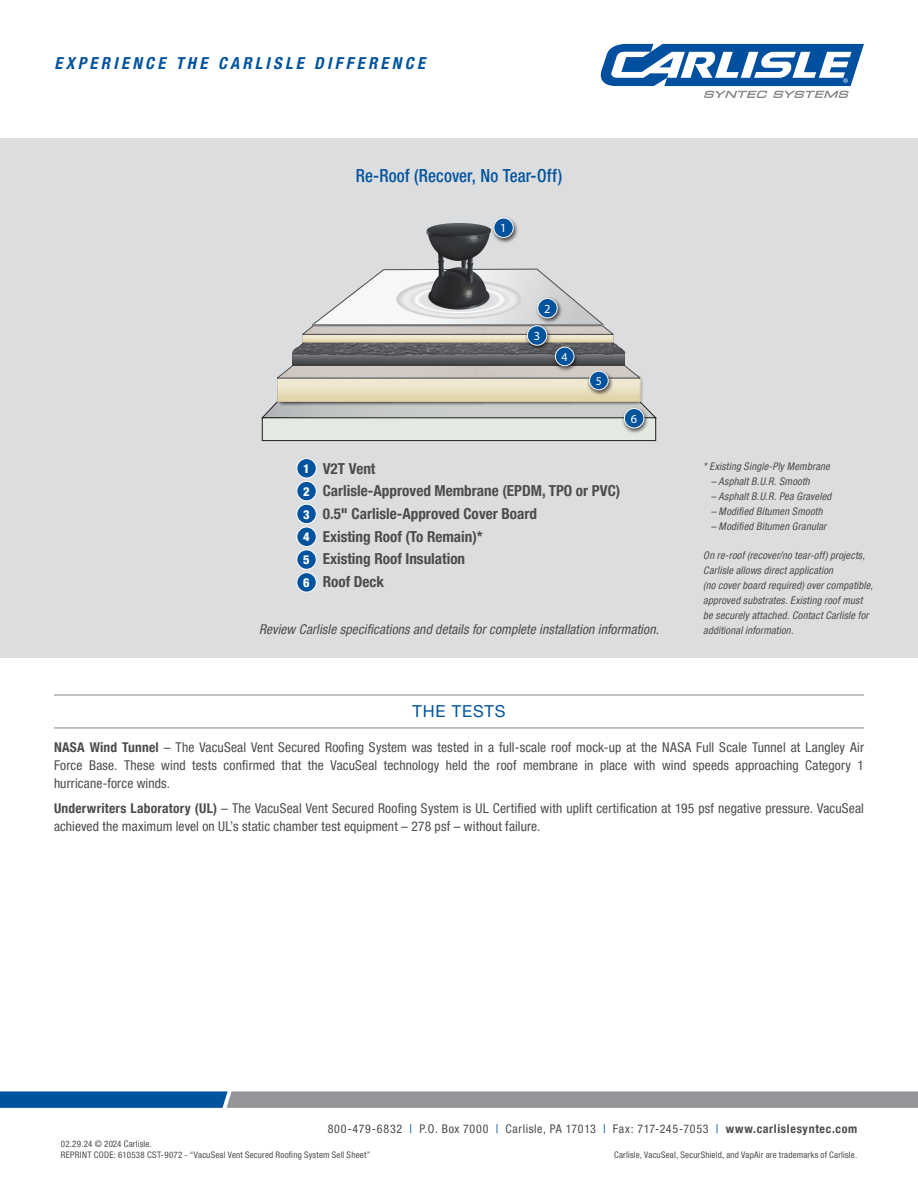
<style>
.page{position:relative;width:918px;height:1188px;background:#fff}
.page>*{position:absolute;margin:0;border:0;box-sizing:border-box;transform-origin:0 0}
.t1{font:500 condensed 18px "Helvetica Neue LT Pro";letter-spacing:.01em;color:#01539e;scale:.95 1}
.t2{font:italic 700 condensed 16.5px "Helvetica Neue LT Pro";letter-spacing:.205em;color:#01539e}
.t3{font:16.5px "Helvetica Neue LT Pro";letter-spacing:.05em;color:#01539e}
.t4{font:700 condensed 15.15px/22.8px "Helvetica Neue LT Pro";color:#4b4c4d}
.t5{font:condensed 13.5px/18px "Helvetica Neue LT Pro";letter-spacing:.01em;color:#4b4c4d;text-align:justify}
.t6{font:italic condensed 13.5px "Helvetica Neue LT Pro";letter-spacing:.01em;color:#4b4c4d}
.t7{font:800 condensed 12.45px/22.8px "Helvetica Neue LT Pro";color:#fff;text-align:justify}
.t8{font:800 condensed 12.45px "Helvetica Neue";color:#fff}
.t9{font:condensed 12px "Helvetica Neue LT Pro";letter-spacing:.05em;color:#4b4c4d}
.t10{font:800 condensed 12px "Helvetica Neue";color:#fff}
.t11{font:italic condensed 10.5px/15px "Helvetica Neue LT Pro";letter-spacing:.015em;color:#4b4c4d}
.t12{font:condensed 9px "Helvetica Neue LT Pro";letter-spacing:.02em;color:#4b4c4d}
.s1{font-weight:700}
.s2{color:#01539e}
</style>
<div class="page">
<div style="left:0;top:138px;width:918px;height:520px;background:#dcdddf"></div>
<hr style="left:54px;top:694px;width:810px;height:2px;background:#939598">
<hr style="left:54px;top:727px;width:810px;height:2px;background:#939598">
<svg style="left:0;top:1091px;width:918px;height:17px;background:#74899d"></svg>
<svg style="left:601px;top:44px;width:263px;height:54px"></svg>
<div style="left:262px;top:418px;width:394px;height:23px;background:#e5e9e3"></div>
<div style="left:262px;top:418px;width:394px;height:23px;border:1px solid #201d1e"></div>
<svg style="left:262px;top:223px;width:394px;height:199px"></svg>
<img style="left:489px;top:217px;width:31px;height:28px">
<div style="left:494px;top:218px;width:19px;height:19px;background:#01539e;border-radius:50%"></div>
<div style="left:493px;top:218px;width:21px;height:20px;border:1px solid #fff;border-radius:50%"></div>
<img style="left:533px;top:294px;width:31px;height:31px">
<div style="left:538px;top:298px;width:19px;height:20px;background:#01539e;border-radius:50%"></div>
<div style="left:537px;top:298px;width:21px;height:20px;border:1px solid #fff;border-radius:50%"></div>
<img style="left:523px;top:322px;width:31px;height:31px">
<div style="left:527px;top:326px;width:20px;height:19px;background:#01539e;border-radius:50%"></div>
<div style="left:527px;top:325px;width:20px;height:21px;border:1px solid #fff;border-radius:50%"></div>
<div style="left:297px;top:459px;width:19px;height:19px;background:#01539e;border-radius:50%"></div>
<div style="left:296px;top:458px;width:21px;height:21px;border:1px solid #fff;border-radius:50%"></div>
<div style="left:297px;top:481px;width:19px;height:20px;background:#01539e;border-radius:50%"></div>
<div style="left:296px;top:481px;width:21px;height:20px;border:1px solid #fff;border-radius:50%"></div>
<div style="left:297px;top:504px;width:19px;height:20px;background:#01539e;border-radius:50%"></div>
<div style="left:296px;top:504px;width:21px;height:20px;border:1px solid #fff;border-radius:50%"></div>
<div style="left:297px;top:527px;width:19px;height:19px;background:#01539e;border-radius:50%"></div>
<div style="left:296px;top:527px;width:21px;height:20px;border:1px solid #fff;border-radius:50%"></div>
<div style="left:297px;top:550px;width:19px;height:19px;background:#01539e;border-radius:50%"></div>
<div style="left:296px;top:549px;width:21px;height:21px;border:1px solid #fff;border-radius:50%"></div>
<div style="left:297px;top:573px;width:19px;height:19px;background:#01539e;border-radius:50%"></div>
<div style="left:296px;top:572px;width:21px;height:21px;border:1px solid #fff;border-radius:50%"></div>
<img style="left:551px;top:343px;width:30px;height:30px">
<div style="left:555px;top:347px;width:19px;height:19px;background:#01539e;border-radius:50%"></div>
<div style="left:555px;top:347px;width:20px;height:19px;border:1px solid #fff;border-radius:50%"></div>
<img style="left:585px;top:367px;width:30px;height:30px">
<div style="left:590px;top:371px;width:18px;height:19px;background:#01539e;border-radius:50%"></div>
<div style="left:589px;top:371px;width:20px;height:19px;border:1px solid #fff;border-radius:50%"></div>
<img style="left:620px;top:405px;width:31px;height:28px">
<div style="left:624px;top:409px;width:20px;height:19px;background:#01539e;border-radius:50%"></div>
<div style="left:624px;top:408px;width:20px;height:20px;border:1px solid #fff;border-radius:50%"></div>
<p class="t2" style="left:54px;top:53px;width:372px">EXPERIENCE THE CARLISLE DIFFERENCE</p>
<p class="t1" style="left:356px;top:165px;width:219px">Re-Roof (Recover, No Tear-Off)</p>
<p class="t8" style="left:500px;top:221px;width:8px">1</p>
<p class="t8" style="left:544px;top:301px;width:8px">2</p>
<p class="t8" style="left:534px;top:328px;width:8px">3</p>
<p class="t10" style="left:562px;top:350px;width:8px">4</p>
<p class="t10" style="left:596px;top:374px;width:8px">5</p>
<p class="t8" style="left:631px;top:411px;width:8px">6</p>
<p class="t7" style="left:303px;top:457px;width:8px">1<br>2<br>3<br>4<br>5<br>6</p>
<p class="t4" style="left:323px;top:457px;width:299px">V2T Vent<br>Carlisle-Approved Membrane (EPDM, TPO or PVC)<br>0.5" Carlisle-Approved Cover Board<br>Existing Roof (To Remain)*<br>Existing Roof Insulation<br>Roof Deck</p>
<p class="t6" style="left:259px;top:621px;width:401px">Review Carlisle specifications and details for complete installation information.</p>
<p class="t3" style="left:413px;top:701px;width:94px">THE TESTS</p>
<p class="t11" style="left:703px;top:459px;width:128px">* Existing Single-Ply Membrane</p>
<p class="t11" style="left:711px;top:474px;width:101px">– Asphalt B.U.R. Smooth</p>
<p class="t11" style="left:711px;top:489px;width:122px">– Asphalt B.U.R. Pea Graveled</p>
<p class="t11" style="left:711px;top:504px;width:113px">– Modified Bitumen Smooth</p>
<p class="t11" style="left:711px;top:519px;width:117px">– Modified Bitumen Granular</p>
<p class="t11" style="left:703px;top:548px;width:171px">On re-roof (recover/no tear-off) projects, Carlisle allows direct application<br>(no cover board required) over compatible, approved substrates. Existing roof must be securely attached. Contact Carlisle for additional information.</p>
<p class="t5" style="left:54px;top:738px;width:812px"><span class="s1">NASA Wind Tunnel</span> – The VacuSeal Vent Secured Roofing System was tested in a full-scale roof mock-up at the NASA Full Scale Tunnel at Langley Air Force Base. These wind tests confirmed that the VacuSeal technology held the roof membrane in place with wind speeds approaching Category 1 hurricane-force winds.</p>
<p class="t5" style="left:54px;top:799px;width:811px"><span class="s1">Underwriters Laboratory (UL)</span> – The VacuSeal Vent Secured Roofing System is UL Certified with uplift certification at 195 psf negative pressure. VacuSeal achieved the maximum level on UL’s static chamber test equipment – 278 psf – without failure.</p>
<p class="t9" style="left:328px;top:1122px;width:531px">800-479-6832 <span class="s2">|</span> P.O. Box 7000 <span class="s2">|</span> Carlisle, PA 17013 <span class="s2">|</span> Fax: 717-245-7053 <span class="s2">|</span> <span class="s1">www.carlislesyntec.com</span></p>
<p class="t12" style="left:61px;top:1139px;width:93px">02.29.24 © 2024 Carlisle.</p>
<p class="t12" style="left:61px;top:1149px;width:311px">REPRINT CODE: 610538 CST-9072 - “VacuSeal Vent Secured Roofing System Sell Sheet”</p>
<p class="t12" style="left:614px;top:1149px;width:245px">Carlisle, VacuSeal, SecurShield, and VapAir are trademarks of Carlisle.</p>
</div>
